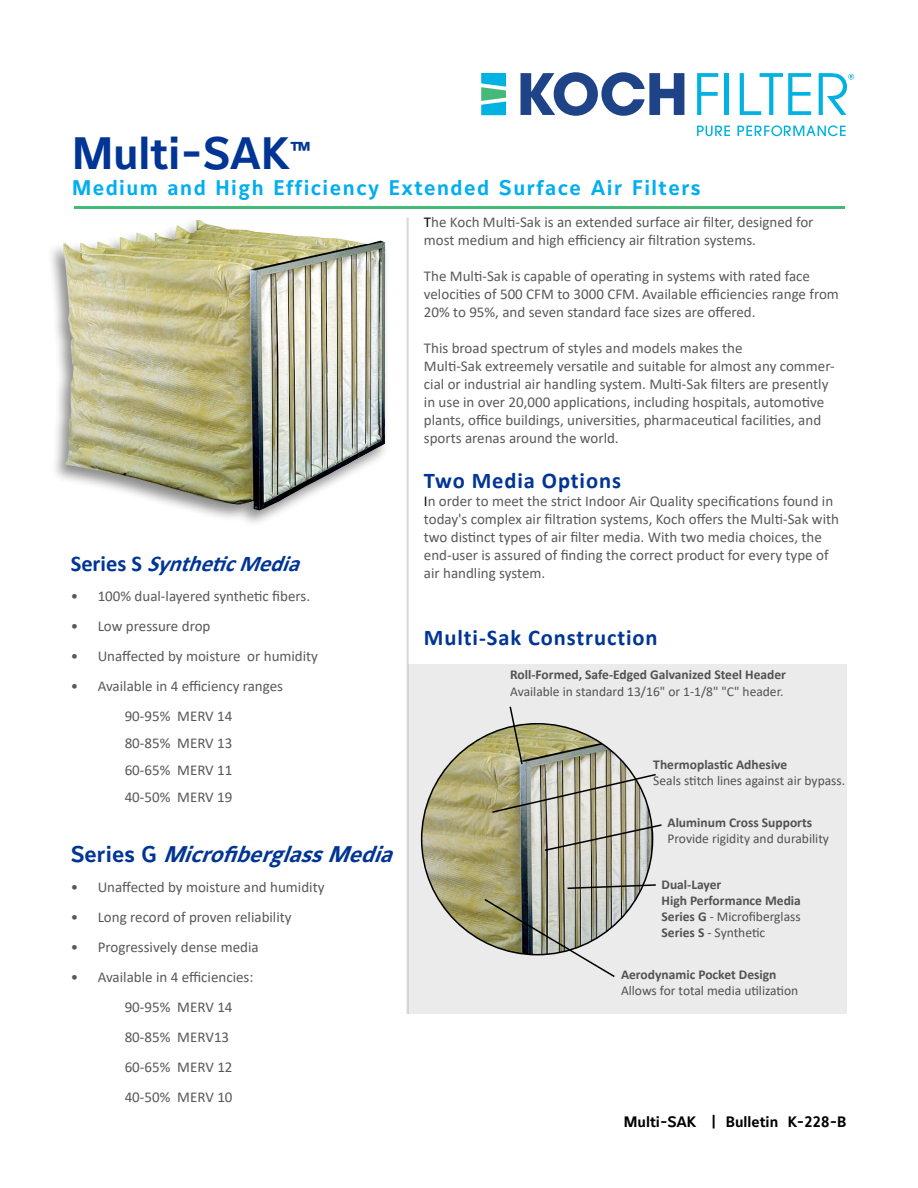
<style>
.page{position:relative;width:918px;height:1188px;background:#fff}
.page>*{position:absolute;margin:0;border:0;box-sizing:border-box;transform-origin:0 0}
.t1{font:700 45px "Maurea Jci Tf ML";color:#003595}
.t2{font:700 22.5px "Calibri";letter-spacing:.04em;color:#003595}
.t3{font:italic 700 22.5px "Maurea Jci Tf ML";color:#003595}
.t4{font:italic 700 22.5px "Calibri";color:#003595}
.t5{font:700 21px "Maurea Jci Tf ML";letter-spacing:.07em;color:#00aeef}
.t6{font:15px/18px "Calibri";color:#58595b}
.t7{font:700 15px "Maurea Jci Tf ML";color:#000}
.t8{font:700 13.5px/16.2px "Calibri";color:#58595b}
.t9{font:13.5px "Calibri";color:#58595b}
.s1{font-style:normal}
.s2{color:#000}
.s3{font-weight:400}
</style>
<div class="page">
<div style="left:46px;top:217px;width:343px;height:311px;background:#000;opacity:.45"></div>
<img style="left:63px;top:220px;width:322px;height:290px">
<svg style="left:521px;top:72px;width:163px;height:44px"></svg>
<svg style="left:697px;top:126px;width:33px;height:10px"></svg>
<svg style="left:737px;top:125px;width:109px;height:11px"></svg>
<svg style="left:697px;top:73px;width:21px;height:42px"></svg>
<hr style="left:725px;top:73px;width:4px;height:42px;background:#00b2e1">
<svg style="left:740px;top:73px;width:71px;height:42px"></svg>
<svg style="left:819px;top:73px;width:35px;height:42px"></svg>
<svg style="left:481px;top:73px;width:25px;height:42px"></svg>
<hr style="left:74px;top:206px;width:770px;height:2px;background:#41ba77">
<svg style="left:409px;top:665px;width:438px;height:349px;background:#d7d6ce"></svg>
<hr style="left:407px;top:217px;width:2px;height:797px;background:#000101">
<h1 class="t1" style="left:72px;top:127px;width:240px">Multi-SAK<sup>™</sup></h1>
<h3 class="t5" style="left:72px;top:175px;width:630px">Medium and High Efficiency Extended Surface Air Filters</h3>
<h2 class="t4" style="left:71px;top:547px;width:241px"><span class="s1">S e r i e s S</span> SyntheticMedia</h2>
<p class="t6" style="left:71px;top:586px;width:241px">• 100% dual-layered synthetic fibers.</p>
<p class="t6" style="left:71px;top:616px;width:141px">• Low pressure drop</p>
<p class="t6" style="left:71px;top:646px;width:249px">• Unaffected by moisture or humidity</p>
<p class="t6" style="left:71px;top:670px;width:214px;line-height:30px;text-align:center">• Available in 4 efficiency ranges<br>90-95% MERV 14</p>
<p class="t6" style="left:125px;top:729px;width:109px;line-height:27px;text-align:justify">80-85% MERV 13<br>60-65% MERV 11<br>40-50% MERV 19</p>
<h2 class="t3" style="left:71px;top:840px;width:332px"><span class="s1">S e r i e s G</span> MicrofiberglassMedia</h2>
<p class="t6" style="left:71px;top:877px;width:255px">• Unaffected by moisture and humidity</p>
<p class="t6" style="left:71px;top:907px;width:222px">• Long record of proven reliability</p>
<p class="t6" style="left:71px;top:937px;width:189px">• Progressively dense media</p>
<p class="t6" style="left:125px;top:961px;width:130px;line-height:30px;text-indent:-54px">• Available in 4 efficiencies:<br>90-95% MERV 14<br>80-85% MERV13<br>60-65% MERV 12<br>40-50% MERV 10</p>
<p class="t6" style="left:424px;top:213px;width:391px"><span class="s2">T</span>he Koch Multi-Sak is an extended surface air filter, designed for most medium and high efficiency air filtration systems.</p>
<p class="t6" style="left:424px;top:267px;width:417px">The Multi-Sak is capable of operating in systems with rated face velocities of 500 CFM to 3000 CFM. Available efficiencies range from<br>20% to 95%, and seven standard face sizes are offered.</p>
<p class="t6" style="left:424px;top:339px;width:412px">This broad spectrum of styles and models makes the<br>Multi-Sak extreemely versatile and suitable for almost any commer&shy;cial or industrial air handling system. Multi-Sak filters are presently in use in over 20,000 applications, including hospitals, automotive plants, office buildings, universities, pharmaceutical facilities, and sports arenas around the world.</p>
<h2 class="t2" style="left:424px;top:465px;width:199px">Two Media Options</h2>
<p class="t6" style="left:424px;top:492px;width:417px"><span class="s2">I</span>n order to meet the strict Indoor Air Quality specifications found in today's complex air filtration systems, Koch offers the Multi-Sak with two distinct types of air filter media. With two media choices, the end-user is assured of finding the correct product for every type of air handling system.</p>
<h2 class="t2" style="left:424px;top:621px;width:235px">Multi-Sak Construction</h2>
<p class="t8" style="left:510px;top:667px;width:277px">Roll-Formed, Safe-Edged Galvanized Steel Header</p>
<p class="t9" style="left:510px;top:682px;width:275px">Available in standard 13/16" or 1-1/8" "C" header.</p>
<p class="t8" style="left:653px;top:757px;width:136px">Thermoplastic Adhesive</p>
<p class="t9" style="left:653px;top:772px;width:193px">Seals stitch lines against air bypass.</p>
<p class="t8" style="left:667px;top:814px;width:146px">Aluminum Cross Supports</p>
<p class="t9" style="left:667px;top:829px;width:163px">Provide rigidity and durability</p>
<p class="t8" style="left:662px;top:876px;width:141px">Dual-Layer<br>High Performance Media<br>Series G <span class="s3">- Microfiberglass<br></span>Series S <span class="s3">- Synthetic</span></p>
<p class="t8" style="left:621px;top:966px;width:157px">Aerodynamic Pocket Design</p>
<p class="t9" style="left:621px;top:982px;width:179px">Allows for total media utilization</p>
<p class="t7" style="left:624px;top:1113px;width:224px">Multi-SAK | Bulletin K-228-B</p>
</div>
